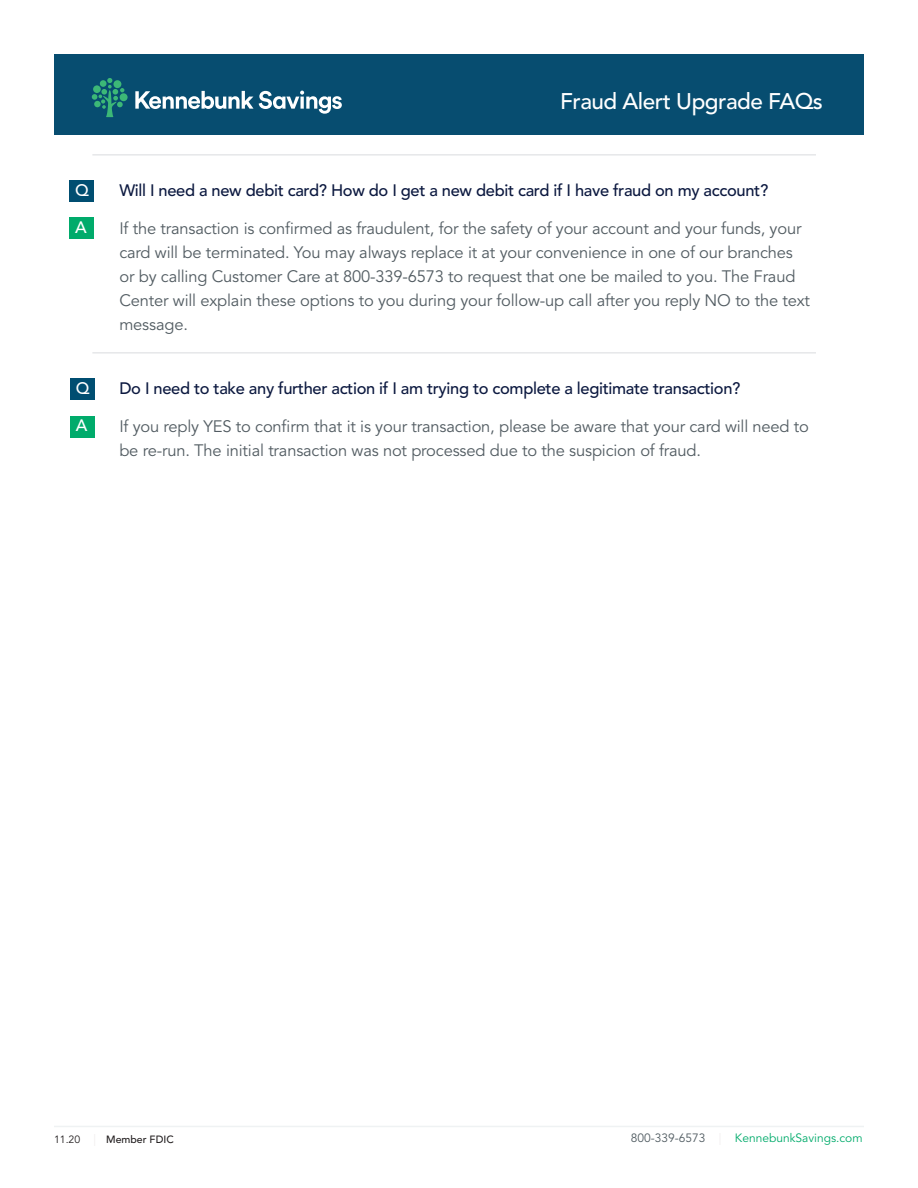
<style>
.page{position:relative;width:918px;height:1188px;background:#fff}
.page>*{position:absolute;margin:0;border:0;box-sizing:border-box;transform-origin:0 0}
.t1{font:500 22.5px "Avenir LT Std";letter-spacing:-.02em;color:#fff}
.t2{font:16.5px/24px "Avenir LT Std";letter-spacing:-.01em;color:#525c62}
.t3{font:500 16.5px "Avenir LT Std";letter-spacing:-.02em;color:#0c1940}
.t4{font:500 16.5px "Avenir LT Std";color:#fff}
.t5{font:12px "Avenir LT Std";color:#00ab6b}
.t6{font:500 10.5px "Avenir LT Std";color:#231f20}
.s1{font-weight:400}
.s2{font-weight:400;font-size:12px;color:#f0edee}
.s3{color:#505b61}
.s4{color:#f0edee}
</style>
<div class="page">
<div style="left:54px;top:54px;width:810px;height:81px;background:#074d70"></div>
<hr style="left:54px;top:1126px;width:810px;height:1px;background:#eff2f3">
<svg style="left:135px;top:91px;width:207px;height:23px"></svg>
<div style="left:120px;top:93px;width:8px;height:8px;background:#3cb877;border-radius:50%"></div>
<svg style="left:92px;top:78px;width:32px;height:39px"></svg>
<hr style="left:92px;top:154px;width:724px;height:2px;background:#e6e7e9">
<hr style="left:92px;top:352px;width:724px;height:2px;background:#e6e7e9">
<div style="left:70px;top:180px;width:24px;height:22px;background:#004e71"></div>
<div style="left:70px;top:218px;width:24px;height:21px;background:#00ab6b"></div>
<div style="left:70px;top:379px;width:24px;height:21px;background:#004e71"></div>
<div style="left:70px;top:416px;width:24px;height:22px;background:#00ab6b"></div>
<p class="t4" style="left:75px;top:181px;width:15px">Q</p>
<p class="t4" style="left:75px;top:218px;width:13px">A</p>
<p class="t4" style="left:76px;top:379px;width:15px">Q</p>
<p class="t4" style="left:76px;top:416px;width:13px">A</p>
<h1 class="t1" style="left:560px;top:88px;width:264px">Fraud Alert Upgrade FAQs</h1>
<p class="t3" style="left:119px;top:181px;width:650px">Will I need a new debit card? How do I get a new debit card if I have fraud on my account?</p>
<p class="t2" style="left:119px;top:216px;width:692px">If the transaction is confirmed as fraudulent, for the safety of your account and your funds, your card will be terminated. You may always replace it at your convenience in one of our branches or by calling Customer Care at 800-339-6573 to request that one be mailed to you. The Fraud Center will explain these options to you during your follow-up call after you reply NO to the text message.</p>
<p class="t3" style="left:119px;top:379px;width:623px">Do I need to take any further action if I am trying to complete a legitimate transaction?</p>
<p class="t2" style="left:119px;top:414px;width:691px">If you reply YES to confirm that it is your transaction, please be aware that your card will need to be re-run. The initial transaction was not processed due to the suspicion of fraud.</p>
<p class="t6" style="left:54px;top:1134px;width:121px"><span class="s1">11.20</span> <span class="s2">|</span> Member FDIC</p>
<p class="t5" style="left:631px;top:1131px;width:233px"><span class="s3">800-339-6573</span> <span class="s4">|</span> KennebunkSavings.com</p>
</div>
